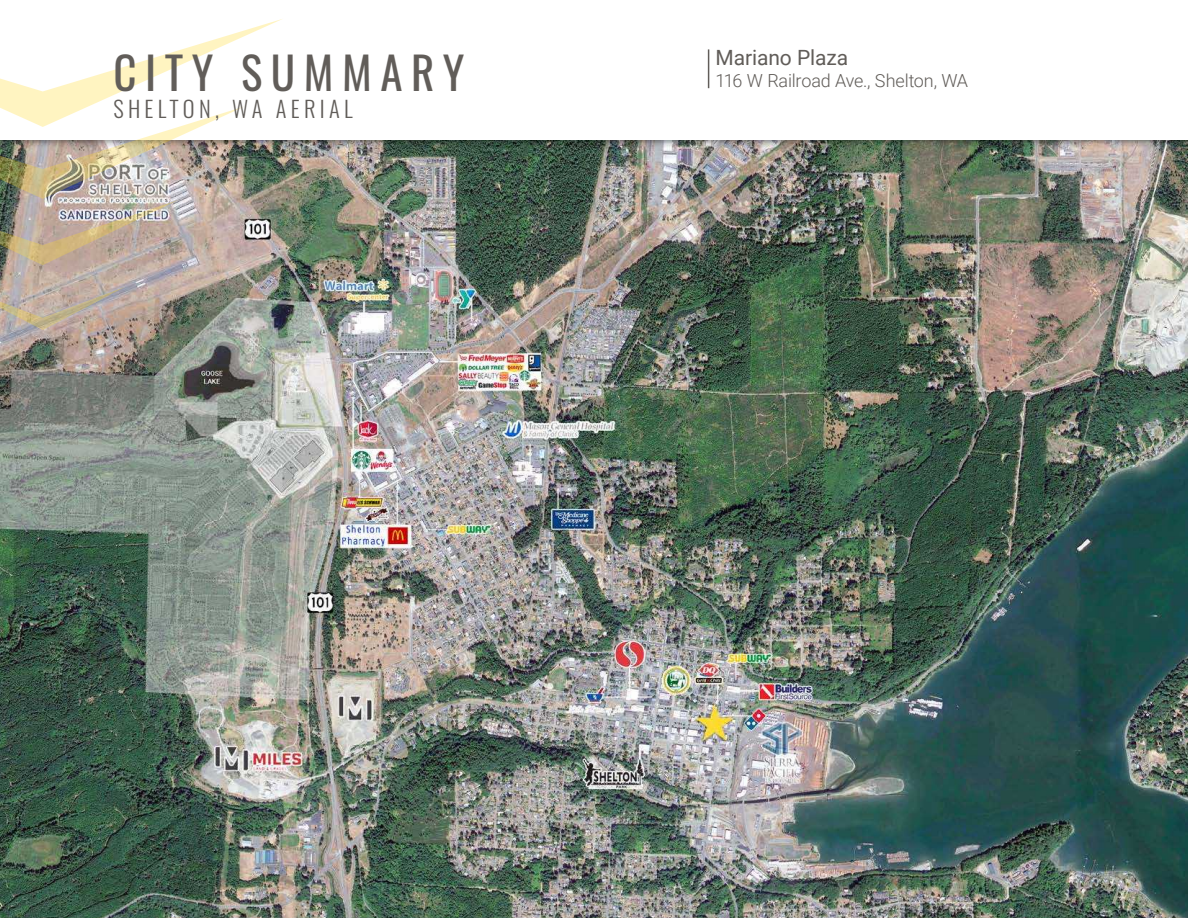
<style>
.page{position:relative;width:1188px;height:918px;background:#fff}
.page>*{position:absolute;margin:0;border:0;box-sizing:border-box;transform-origin:0 0}
.t1{font:45px "Oswald";letter-spacing:.19em;color:#615d59}
.t2{font:300 22.5px "Oswald";letter-spacing:.19em;color:#615d59}
.t3{font:21px "Roboto";letter-spacing:-.005em;color:#615d59}
.t4{font:300 18px "Roboto";letter-spacing:-.015em;color:#615d59}
</style>
<div class="page">
<img style="left:0;top:149px;width:1188px;height:769px">
<div style="left:0;top:0;width:1188px;height:149px;background:#000;opacity:.75"></div>
<div style="left:0;top:0;width:1188px;height:139px;background:#fff"></div>
<img style="left:0;top:19px;width:284px;height:246px">
<svg style="left:0;top:286px;width:126px;height:44px;background:#bdac9f"></svg>
<hr style="left:708px;top:49px;width:1px;height:39px;background:#615d59">
<h1 class="t1" style="left:113px;top:33px;width:353px">CITY SUMMARY</h1>
<p class="t2" style="left:113px;top:89px;width:241px">SHELTON, WA AERIAL</p>
<p class="t3" style="left:716px;top:43px;width:134px">Mariano Plaza</p>
<p class="t4" style="left:716px;top:68px;width:254px">116 W Railroad Ave., Shelton, WA</p>
</div>
